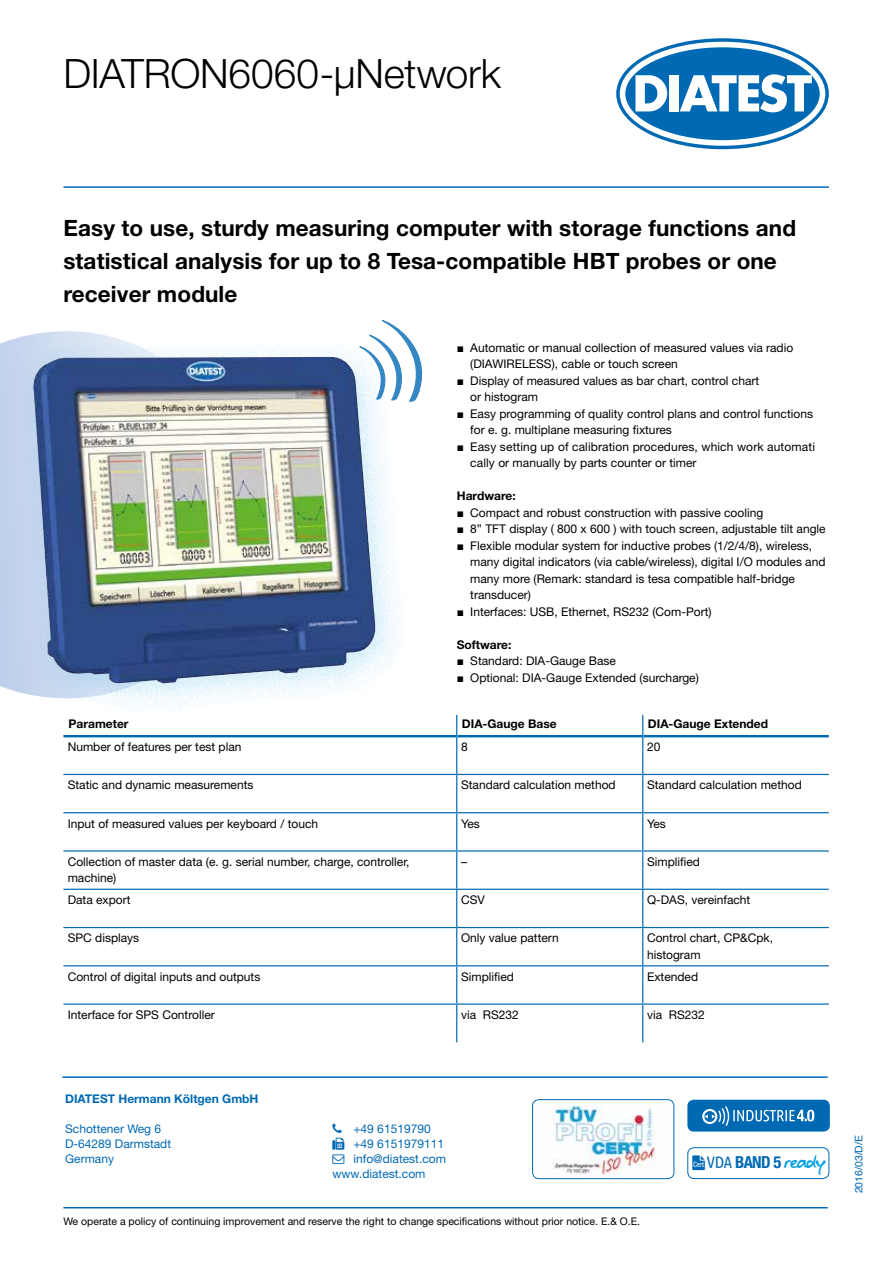
<style>
.page{position:relative;width:893px;height:1263px;background:#fff}
.page>*{position:absolute;margin:0;border:0;box-sizing:border-box;transform-origin:0 0}
.t1{font:300 40.5px "Helvetica Neue LT Std";letter-spacing:-.005em;color:#000}
.t2{font:700 22.5px/33px "Helvetica Neue LT Std";letter-spacing:.005em;color:#000}
.t3{font:700 condensed 16.65px "Helvetica Neue LT Std";color:#0069b4}
.t4{font:12px/16.5px "Helvetica Neue LT Std";color:#000}
.t5{font:12px/15px "Helvetica Neue LT Std";color:#0069b4}
.t6{font:700 12px "Helvetica Neue LT Std";color:#000}
.t7{font:700 12px "Helvetica Neue LT Std";color:#0069b4}
.t8{font:10.5px "Helvetica Neue LT Std";color:#000}
.t9{font:10.5px "Helvetica";color:#0069b4}
.s1{font-family:"Arial";font-weight:900}
.s2{font-weight:400;font-size:7.5px;color:#fff}
.s3{font-family:"Ubuntu Condensed";font-weight:400;font-stretch:normal}
.s4{font-family:"blzee";font-weight:400;font-stretch:normal;color:#009fe3}
</style>
<div class="page">
<svg style="left:619px;top:41px;width:207px;height:105px;background:#2b82c0"></svg>
<div style="left:616px;top:38px;width:213px;height:111px;border:6px solid #0069b4;border-radius:50%"></div>
<svg style="left:635px;top:75px;width:32px;height:36px"></svg>
<div style="left:669px;top:75px;width:9px;height:36px;background:#fff"></div>
<svg style="left:680px;top:74px;width:132px;height:38px"></svg>
<div style="left:620px;top:42px;width:205px;height:104px;border:6px solid #fff;border-radius:50%"></div>
<hr style="left:63px;top:1207px;width:765px;height:1px;background:#0069b4">
<svg style="left:0;top:331px;width:124px;height:361px;background:#c7d5ed"></svg>
<hr style="left:63px;top:186px;width:766px;height:2px;background:#0069b4">
<div style="left:18px;top:341px;width:390px;height:375px;background:#009fe3;opacity:.2"></div>
<img style="left:33px;top:357px;width:295px;height:173px">
<svg style="left:358px;top:320px;width:65px;height:83px"></svg>
<svg style="left:63px;top:715px;width:766px;height:327px"></svg>
<hr style="left:63px;top:774px;width:394px;height:1px;background:#0069b4">
<hr style="left:457px;top:774px;width:186px;height:1px;background:#0069b4">
<hr style="left:643px;top:774px;width:186px;height:1px;background:#0069b4">
<hr style="left:63px;top:812px;width:394px;height:1px;background:#0069b4">
<hr style="left:457px;top:812px;width:186px;height:1px;background:#0069b4">
<hr style="left:643px;top:812px;width:186px;height:1px;background:#0069b4">
<hr style="left:63px;top:850px;width:394px;height:2px;background:#0069b4">
<hr style="left:457px;top:850px;width:186px;height:2px;background:#0069b4">
<hr style="left:643px;top:850px;width:186px;height:2px;background:#0069b4">
<hr style="left:63px;top:889px;width:394px;height:1px;background:#0069b4">
<hr style="left:457px;top:889px;width:186px;height:1px;background:#0069b4">
<hr style="left:643px;top:889px;width:186px;height:1px;background:#0069b4">
<hr style="left:63px;top:927px;width:394px;height:1px;background:#0069b4">
<hr style="left:457px;top:927px;width:186px;height:1px;background:#0069b4">
<hr style="left:643px;top:927px;width:186px;height:1px;background:#0069b4">
<hr style="left:63px;top:965px;width:394px;height:1px;background:#0069b4">
<hr style="left:457px;top:965px;width:186px;height:1px;background:#0069b4">
<hr style="left:643px;top:965px;width:186px;height:1px;background:#0069b4">
<hr style="left:63px;top:735px;width:393px;height:2px;background:#0069b4">
<hr style="left:457px;top:735px;width:185px;height:2px;background:#0069b4">
<hr style="left:643px;top:735px;width:186px;height:2px;background:#0069b4">
<svg style="left:456px;top:715px;width:1px;height:21px"></svg>
<svg style="left:642px;top:715px;width:1px;height:21px"></svg>
<hr style="left:456px;top:736px;width:1px;height:38px;background:#0069b4">
<hr style="left:642px;top:736px;width:1px;height:38px;background:#0069b4">
<hr style="left:456px;top:775px;width:1px;height:37px;background:#0069b4">
<hr style="left:642px;top:775px;width:1px;height:37px;background:#0069b4">
<hr style="left:456px;top:813px;width:1px;height:37px;background:#0069b4">
<hr style="left:642px;top:813px;width:1px;height:37px;background:#0069b4">
<hr style="left:456px;top:852px;width:1px;height:37px;background:#0069b4">
<hr style="left:642px;top:852px;width:1px;height:37px;background:#0069b4">
<hr style="left:456px;top:890px;width:1px;height:37px;background:#0069b4">
<hr style="left:642px;top:890px;width:1px;height:37px;background:#0069b4">
<hr style="left:456px;top:928px;width:1px;height:37px;background:#0069b4">
<hr style="left:642px;top:928px;width:1px;height:37px;background:#0069b4">
<hr style="left:456px;top:966px;width:1px;height:37px;background:#0069b4">
<hr style="left:642px;top:966px;width:1px;height:37px;background:#0069b4">
<hr style="left:456px;top:1005px;width:1px;height:37px;background:#0069b4">
<hr style="left:642px;top:1005px;width:1px;height:37px;background:#0069b4">
<hr style="left:63px;top:1003px;width:394px;height:2px;background:#0069b4">
<hr style="left:457px;top:1003px;width:186px;height:2px;background:#0069b4">
<hr style="left:643px;top:1003px;width:186px;height:2px;background:#0069b4">
<hr style="left:63px;top:1076px;width:765px;height:2px;background:#0069b4">
<img style="left:552px;top:1100px;width:122px;height:79px">
<div style="left:532px;top:1099px;width:142px;height:80px;border:1px solid #0069b4;border-radius:6px"></div>
<div style="left:687px;top:1147px;width:142px;height:32px;border:1px solid #0069b4;border-radius:6px"></div>
<div style="left:687px;top:1100px;width:143px;height:31px;background:#0069b4;border-radius:6px"></div>
<svg style="left:702px;top:1106px;width:113px;height:20px"></svg>
<h1 class="t1" style="left:63px;top:49px;width:439px">DIATRON6060-μNetwork</h1>
<h2 class="t2" style="left:63px;top:211px;width:734px">Easy to use, sturdy measuring computer with storage functions and statistical analysis for up to 8 Tesa-compatible HBT probes or one receiver module</h2>
<p class="t4" style="left:470px;top:339px;width:324px;text-indent:-14px"><span class="s1">■</span> Automatic or manual collection of measured values via radio (DIAWIRELESS), cable or touch screen</p>
<p class="t4" style="left:470px;top:372px;width:290px;text-indent:-14px"><span class="s1">■</span> Display of measured values as bar chart, control chart or histogram</p>
<p class="t4" style="left:470px;top:405px;width:344px;text-indent:-14px"><span class="s1">■</span> Easy programming of quality control plans and control functions for e. g. multiplane measuring fixtures</p>
<p class="t4" style="left:470px;top:438px;width:346px;text-indent:-14px"><span class="s1">■</span> Easy setting up of calibration procedures, which work automati cally or manually by parts counter or timer</p>
<p class="t6" style="left:457px;top:489px;width:60px">Hardware:</p>
<p class="t4" style="left:457px;top:504px;width:308px"><span class="s1">■</span> Compact and robust construction with passive cooling</p>
<p class="t4" style="left:457px;top:521px;width:370px"><span class="s1">■</span> 8” TFT display ( 800 x 600 ) with touch screen, adjustable tilt angle</p>
<p class="t4" style="left:470px;top:537px;width:357px;text-indent:-13px"><span class="s1">■</span> Flexible modular system for inductive probes (1/2/4/8), wireless, many digital indicators (via cable/wireless), digital I/O modules and many more (Remark: standard is tesa compatible half-bridge transducer)</p>
<p class="t4" style="left:457px;top:603px;width:256px"><span class="s1">■</span> Interfaces: USB, Ethernet, RS232 (Com-Port)</p>
<p class="t6" style="left:457px;top:637px;width:56px">Software:</p>
<p class="t4" style="left:457px;top:653px;width:161px"><span class="s1">■</span> Standard: DIA-Gauge Base</p>
<p class="t4" style="left:457px;top:669px;width:244px"><span class="s1">■</span> Optional: DIA-Gauge Extended (surcharge)</p>
<p class="t6" style="left:69px;top:716px;width:61px">Parameter</p>
<p class="t6" style="left:462px;top:716px;width:96px">DIA-Gauge Base</p>
<p class="t6" style="left:648px;top:716px;width:122px">DIA-Gauge Extended</p>
<p class="t4" style="left:68px;top:738px;width:175px">Number of features per test plan</p>
<p class="t4" style="left:461px;top:738px;width:8px">8</p>
<p class="t4" style="left:647px;top:738px;width:15px">20</p>
<p class="t4" style="left:68px;top:777px;width:187px">Static and dynamic measurements</p>
<p class="t4" style="left:461px;top:777px;width:156px">Standard calculation method</p>
<p class="t4" style="left:647px;top:777px;width:156px">Standard calculation method</p>
<p class="t4" style="left:68px;top:815px;width:252px">Input of measured values per keyboard / touch</p>
<p class="t4" style="left:461px;top:815px;width:20px">Yes</p>
<p class="t4" style="left:647px;top:815px;width:20px">Yes</p>
<p class="t4" style="left:68px;top:853px;width:343px">Collection of master data (e. g. serial number, charge, controller, machine)</p>
<p class="t4" style="left:461px;top:853px;width:7px">–</p>
<p class="t4" style="left:647px;top:853px;width:54px">Simplified</p>
<p class="t4" style="left:68px;top:891px;width:64px">Data export</p>
<p class="t4" style="left:461px;top:891px;width:25px">CSV</p>
<p class="t4" style="left:647px;top:891px;width:105px">Q-DAS, vereinfacht</p>
<p class="t4" style="left:68px;top:930px;width:73px">SPC displays</p>
<p class="t4" style="left:461px;top:930px;width:99px">Only value pattern</p>
<p class="t4" style="left:647px;top:930px;width:128px">Control chart, CP&amp;Cpk, histogram</p>
<p class="t4" style="left:68px;top:968px;width:194px">Control of digital inputs and outputs</p>
<p class="t4" style="left:461px;top:968px;width:54px">Simplified</p>
<p class="t4" style="left:647px;top:968px;width:53px">Extended</p>
<p class="t4" style="left:68px;top:1006px;width:149px">Interface for SPS Controller</p>
<p class="t4" style="left:461px;top:1006px;width:59px">via RS232</p>
<p class="t4" style="left:647px;top:1006px;width:59px">via RS232</p>
<p class="t7" style="left:65px;top:1091px;width:195px">DIATEST Hermann Költgen GmbH</p>
<p class="t5" style="left:65px;top:1121px;width:108px">Schottener Weg 6<br>D-64289 Darmstadt<br>Germany</p>
<p class="t5" style="left:353px;top:1121px;width:79px">+49 61519790</p>
<p class="t5" style="left:353px;top:1136px;width:92px">+49 6151979111</p>
<p class="t5" style="left:353px;top:1151px;width:94px">info@diatest.com</p>
<p class="t5" style="left:332px;top:1166px;width:95px">www.diatest.com</p>
<p class="t8" style="left:63px;top:1215px;width:578px">We operate a policy of continuing improvement and reserve the right to change specifications without prior notice. E.&amp; O.E.</p>
<h3 class="t3" style="left:693px;top:1152px;width:134px"><span class="s2">Cert</span> <span class="s3">VDA</span> BAND 5 <span class="s4">ready</span></h3>
<p class="t9" style="left:851px;top:1193px;width:60px;rotate:-90deg">2016/03/D/E</p>
</div>
